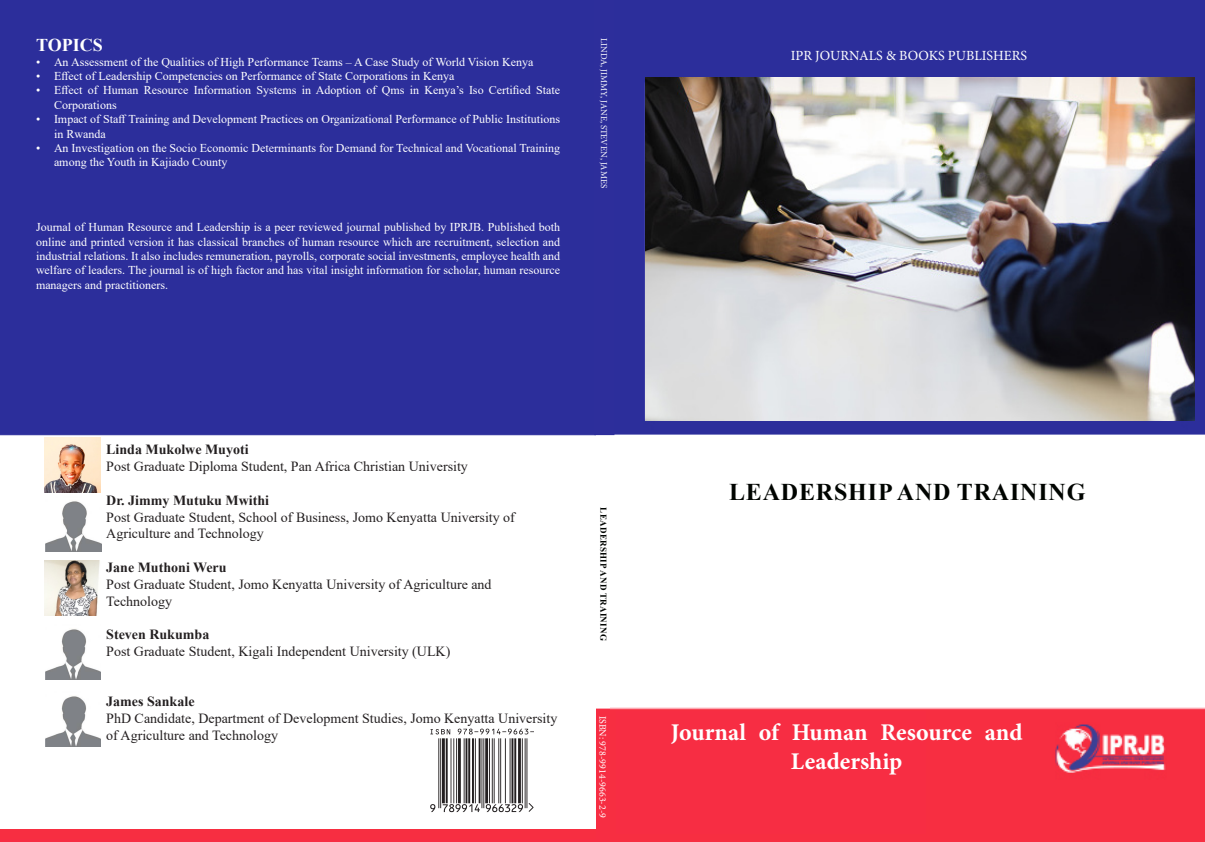
<style>
.page{position:relative;width:1205px;height:842px;background:#fff}
.page>*{position:absolute;margin:0;border:0;box-sizing:border-box;transform-origin:0 0}
.t1{font:700 24px/28.8px "Minion Pro";color:#fff;text-align:center}
.t2{font:700 24px "Times New Roman";letter-spacing:.035em;color:#000400}
.t3{font:700 18px "Times New Roman";color:#fff}
.t4{font:14px/16.8px "Times New Roman";color:#231f20}
.t5{font:700 14px "Times New Roman";color:#231f20}
.t6{font:14px "Minion Pro";color:#fff}
.t7{font:12px/14.4px "Times New Roman";color:#fff}
.t8{font:10px "Minion Pro";color:#fff}
.t9{font:9px "Minion Pro";color:#fff}
.t10{font:700 9px "Times New Roman";letter-spacing:.035em;color:#000400}
</style>
<div class="page">
<div style="left:595px;top:709px;width:15px;height:133px;background:#f72d43"></div>
<img style="left:0;top:0;width:595px;height:840px">
<img style="left:610px;top:0;width:595px;height:842px">
<div style="left:730px;top:38px;width:354px;height:40px;background:#2c2e9b"></div>
<img style="left:44px;top:437px;width:57px;height:55px">
<img style="left:46px;top:496px;width:55px;height:55px">
<img style="left:44px;top:560px;width:57px;height:55px">
<img style="left:0;top:700px;width:596px;height:128px">
<img style="left:0;top:840px;width:596px;height:2px">
<div style="left:617px;top:712px;width:308px;height:122px;background:#f72d43"></div>
<img style="left:45px;top:624px;width:56px;height:55px">
<div style="left:595px;top:1px;width:19px;height:434px;background:#2d2e9b"></div>
<div style="left:594px;top:0;width:20px;height:435px;border:1px solid #2d2e9b"></div>
<img style="left:45px;top:691px;width:56px;height:55px">
<img style="left:428px;top:728px;width:106px;height:85px">
<img style="left:646px;top:78px;width:549px;height:343px">
<p class="t3" style="left:36px;top:32px;width:68px">TOPICS</p>
<p class="t7" style="left:36px;top:54px;width:499px">• An Assessment of the Qualities of High Performance Teams – A Case Study of World Vision Kenya</p>
<p class="t7" style="left:36px;top:68px;width:420px">• Effect of Leadership Competencies on Performance of State Corporations in Kenya</p>
<p class="t7" style="left:54px;top:83px;width:508px;text-indent:-18px">• Effect of Human Resource Information Systems in Adoption of Qms in Kenya’s Iso Certified State<br>Corporations</p>
<p class="t7" style="left:54px;top:112px;width:508px;text-indent:-18px">• Impact of Staff Training and Development Practices on Organizational Performance of Public Institutions in Rwanda</p>
<p class="t7" style="left:54px;top:140px;width:508px;text-indent:-18px">• An Investigation on the Socio Economic Determinants for Demand for Technical and Vocational Training among the Youth in Kajiado County</p>
<p class="t7" style="left:36px;top:220px;width:526px;text-align:justify">Journal of Human Resource and Leadership is a peer reviewed journal published by IPRJB. Published both online and printed version it has classical branches of human resource which are recruitment, selection and industrial relations. It also includes remuneration, payrolls, corporate social investments, employee health and welfare of leaders. The journal is of high factor and has vital insight information for scholar, human resource managers and practitioners.</p>
<p class="t9" style="left:610px;top:38px;width:152px;rotate:90deg">LINDA, JIMMY, JANE, STEVEN, JAMES</p>
<p class="t6" style="left:791px;top:46px;width:238px">IPR JOURNALS &amp; BOOKS PUBLISHERS</p>
<p class="t5" style="left:106px;top:440px;width:144px">Linda Mukolwe Muyoti</p>
<p class="t4" style="left:106px;top:458px;width:363px">Post Graduate Diploma Student, Pan Africa Christian University</p>
<p class="t5" style="left:106px;top:490px;width:164px">Dr. Jimmy Mutuku Mwithi</p>
<p class="t4" style="left:106px;top:508px;width:410px">Post Graduate Student, School of Business, Jomo Kenyatta University of<br>Agriculture and Technology</p>
<p class="t5" style="left:106px;top:557px;width:122px">Jane Muthoni Weru</p>
<p class="t4" style="left:106px;top:575px;width:387px">Post Graduate Student, Jomo Kenyatta University of Agriculture and<br>Technology</p>
<p class="t5" style="left:106px;top:624px;width:105px">Steven Rukumba</p>
<p class="t4" style="left:106px;top:642px;width:346px">Post Graduate Student, Kigali Independent University (ULK)</p>
<p class="t5" style="left:106px;top:692px;width:90px">James Sankale</p>
<p class="t4" style="left:106px;top:710px;width:453px">PhD Candidate, Department of Development Studies, Jomo Kenyatta University of Agriculture and Technology</p>
<p class="t8" style="left:609px;top:715px;width:104px;rotate:90deg">ISBN: 978-9914-9663-2-9</p>
<p class="t1" style="left:671px;top:717px;width:353px">Journal of Human Resource and<br>Leadership</p>
<p class="t2" style="left:729px;top:475px;width:358px">LEADERSHIP AND TRAINING</p>
<p class="t10" style="left:610px;top:507px;width:135px;rotate:90deg">LEADERSHIP AND TRAINING</p>
</div>
